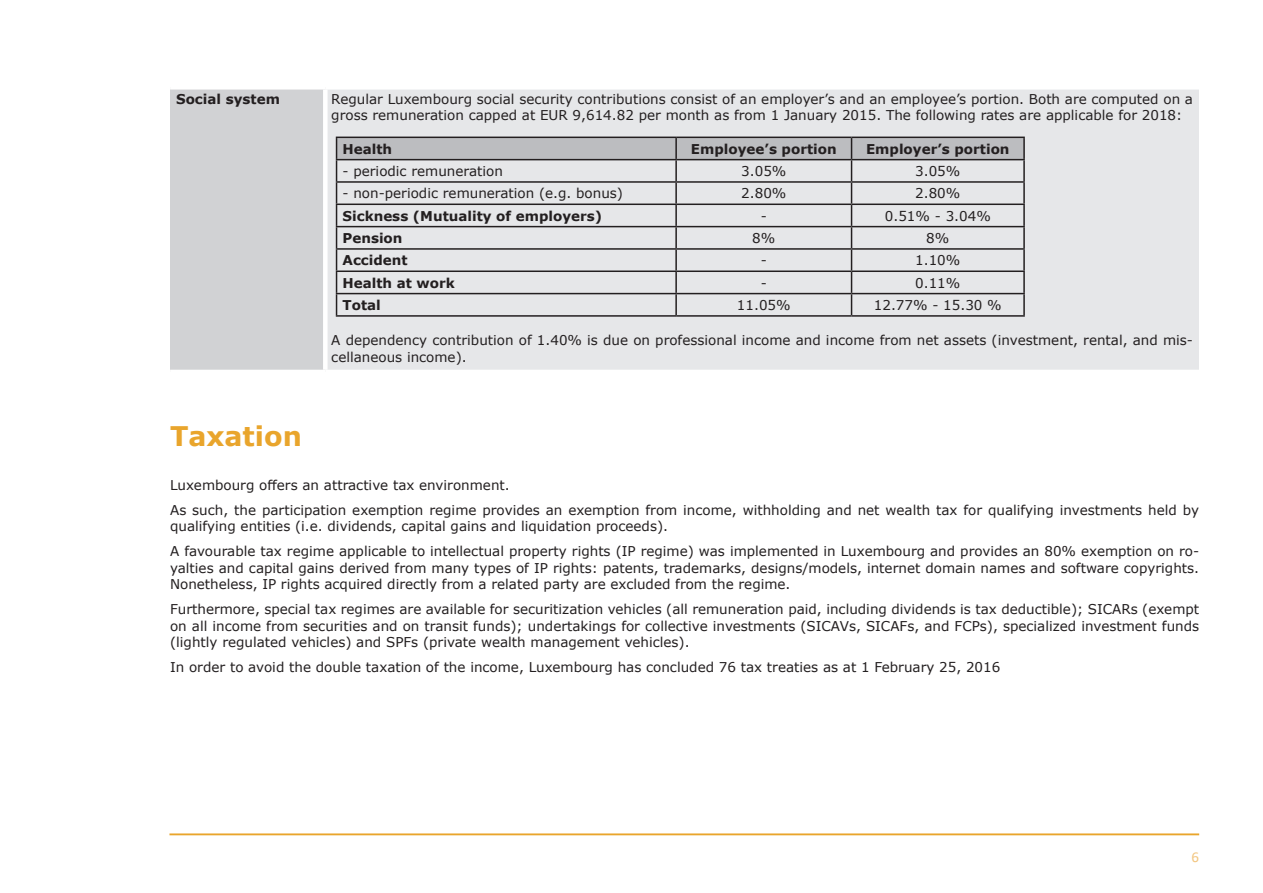
<style>
.page{position:relative;width:1263px;height:893px;background:#fff}
.page>*{position:absolute;margin:0;border:0;box-sizing:border-box;transform-origin:0 0}
.t1{font:700 27px "Verdana";color:#e9a52c}
.t2{font:15px "Calibri";color:#f2c57f}
.t3{font:13.5px/16.5px "Verdana";color:#231f20}
.t4{font:700 13.5px "Verdana";color:#231f20}
</style>
<div class="page">
<hr style="left:169px;top:833px;width:1030px;height:2px;background:#e9a52c">
<div style="left:170px;top:87px;width:155px;height:285px;background:#d1d2d4"></div>
<div style="left:325px;top:87px;width:874px;height:285px;background:#e6e7e9"></div>
<div style="left:170px;top:85px;width:155px;height:5px;background:#fff"></div>
<div style="left:325px;top:85px;width:874px;height:5px;background:#fff"></div>
<div style="left:323px;top:90px;width:5px;height:280px;background:#fff"></div>
<hr style="left:170px;top:370px;width:155px;height:4px;background:#fff">
<hr style="left:325px;top:370px;width:874px;height:4px;background:#fff">
<hr style="left:851px;top:137px;width:174px;height:1px;background:#231f20">
<hr style="left:1023px;top:138px;width:2px;height:21px;background:#231f20">
<hr style="left:851px;top:159px;width:174px;height:1px;background:#231f20">
<hr style="left:1023px;top:160px;width:2px;height:21px;background:#231f20">
<hr style="left:851px;top:181px;width:174px;height:2px;background:#231f20">
<hr style="left:1023px;top:183px;width:2px;height:21px;background:#231f20">
<hr style="left:851px;top:204px;width:174px;height:1px;background:#231f20">
<hr style="left:1023px;top:205px;width:2px;height:21px;background:#231f20">
<hr style="left:851px;top:226px;width:174px;height:1px;background:#231f20">
<hr style="left:1023px;top:227px;width:2px;height:21px;background:#231f20">
<hr style="left:851px;top:248px;width:174px;height:2px;background:#231f20">
<hr style="left:1023px;top:250px;width:2px;height:20px;background:#231f20">
<hr style="left:851px;top:270px;width:174px;height:2px;background:#231f20">
<hr style="left:1023px;top:272px;width:2px;height:21px;background:#231f20">
<hr style="left:851px;top:293px;width:174px;height:1px;background:#231f20">
<svg style="left:336px;top:137px;width:688px;height:178px"></svg>
<hr style="left:1023px;top:294px;width:2px;height:21px;background:#231f20">
<hr style="left:336px;top:315px;width:340px;height:2px;background:#231f20">
<hr style="left:676px;top:315px;width:175px;height:2px;background:#231f20">
<hr style="left:851px;top:315px;width:174px;height:2px;background:#231f20">
<p class="t4" style="left:176px;top:89px;width:105px">Social system</p>
<p class="t3" style="left:331px;top:90px;width:863px">Regular Luxembourg social security contributions consist of an employer’s and an employee’s portion. Both are computed on a gross remuneration capped at EUR 9,614.82 per month as from 1 January 2015. The following rates are applicable for 2018:</p>
<p class="t4" style="left:343px;top:139px;width:51px">Health</p>
<p class="t4" style="left:691px;top:139px;width:147px">Employee’s portion</p>
<p class="t4" style="left:866px;top:139px;width:145px">Employer’s portion</p>
<p class="t3" style="left:343px;top:163px;width:162px">- periodic remuneration</p>
<p class="t3" style="left:741px;top:163px;width:47px">3.05%</p>
<p class="t3" style="left:915px;top:163px;width:47px">3.05%</p>
<p class="t3" style="left:343px;top:185px;width:282px">- non-periodic remuneration (e.g. bonus)</p>
<p class="t3" style="left:741px;top:185px;width:47px">2.80%</p>
<p class="t3" style="left:915px;top:185px;width:47px">2.80%</p>
<p class="t4" style="left:343px;top:206px;width:261px">Sickness (Mutuality of employers)</p>
<p class="t3" style="left:761px;top:207px;width:8px">-</p>
<p class="t3" style="left:885px;top:207px;width:108px">0.51% - 3.04%</p>
<p class="t4" style="left:343px;top:228px;width:61px">Pension</p>
<p class="t3" style="left:752px;top:230px;width:25px">8%</p>
<p class="t3" style="left:926px;top:230px;width:25px">8%</p>
<p class="t4" style="left:343px;top:251px;width:67px">Accident</p>
<p class="t3" style="left:761px;top:252px;width:8px">-</p>
<p class="t3" style="left:915px;top:252px;width:47px">1.10%</p>
<p class="t4" style="left:343px;top:273px;width:114px">Health at work</p>
<p class="t3" style="left:761px;top:274px;width:8px">-</p>
<p class="t3" style="left:915px;top:274px;width:47px">0.11%</p>
<p class="t4" style="left:343px;top:295px;width:40px">Total</p>
<p class="t3" style="left:737px;top:297px;width:55px">11.05%</p>
<p class="t3" style="left:874px;top:297px;width:129px">12.77% - 15.30 %</p>
<p class="t3" style="left:331px;top:332px;width:863px">A dependency contribution of 1.40% is due on professional income and income from net assets (investment, rental, and mis&shy;cellaneous income).</p>
<h1 class="t1" style="left:170px;top:417px;width:133px">Taxation</h1>
<p class="t3" style="left:170px;top:472px;width:1030px;line-height:25px">Luxembourg offers an attractive tax environment.<br>As such, the participation exemption regime provides an exemption from income, withholding and net wealth tax for qualifying investments held by</p>
<p class="t3" style="left:170px;top:514px;width:1030px;line-height:25px">qualifying entities (i.e. dividends, capital gains and liquidation proceeds).<br>A favourable tax regime applicable to intellectual property rights (IP regime) was implemented in Luxembourg and provides an 80% exemption on ro-</p>
<p class="t3" style="left:170px;top:559px;width:1030px">yalties and capital gains derived from many types of IP rights: patents, trademarks, designs/models, internet domain names and software copyrights.<br>Nonetheless, IP rights acquired directly from a related party are excluded from the regime.</p>
<p class="t3" style="left:170px;top:601px;width:1030px;text-align:justify">Furthermore, special tax regimes are available for securitization vehicles (all remuneration paid, including dividends is tax deductible); SICARs (exempt on all income from securities and on transit funds); undertakings for collective investments (SICAVs, SICAFs, and FCPs), specialized investment funds (lightly regulated vehicles) and SPFs (private wealth management vehicles).</p>
<p class="t3" style="left:170px;top:659px;width:832px">In order to avoid the double taxation of the income, Luxembourg has concluded 76 tax treaties as at 1 February 25, 2016</p>
<p class="t2" style="left:1191px;top:846px;width:9px">6</p>
</div>
